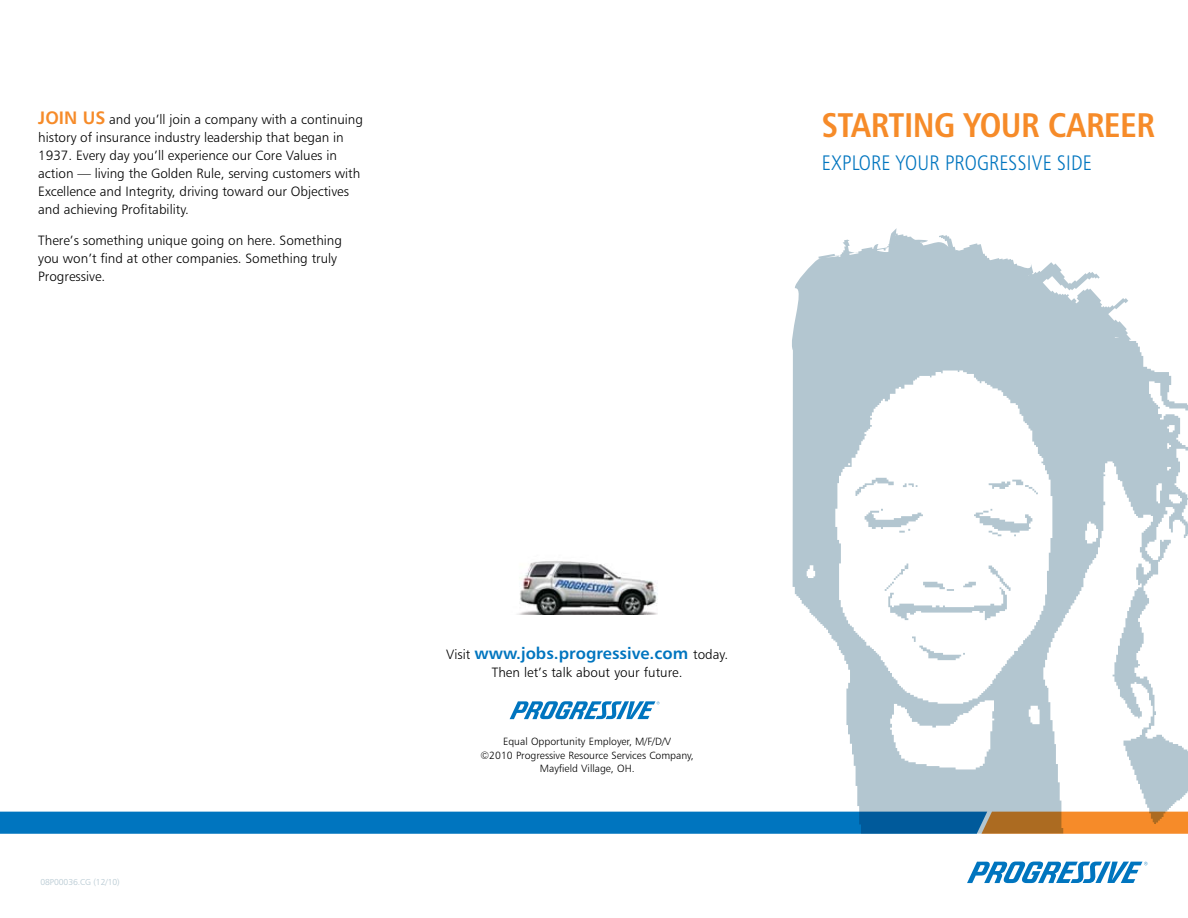
<style>
.page{position:relative;width:1188px;height:918px;background:#fff}
.page>*{position:absolute;margin:0;border:0;box-sizing:border-box;transform-origin:0 0}
.t1{font:34.2px "Humanist 777 BT Bold Condensed B";letter-spacing:-.015em;color:#f68b29}
.t2{font:21px "Humanist 777 BT Light Condensed B";letter-spacing:.01em;color:#0075bf}
.t3{font:16.5px "Humanist 777 BT Bold B";color:#0075bf}
.t4{font:13.5px/18px "Humanist 777 BT Light B";color:#000}
.t5{font:10.5px/13.5px "Humanist 777 BT Light B";color:#000;text-align:center}
.t6{font:8.7px "Humanist 777 BT Light B";letter-spacing:-.01em;color:#b3c6d0}
.s1{font-family:"Humanist 777 BT Bold B";font-size:18px;color:#f68b29}
.s2{font-family:"Humanist 777 BT Light B";font-size:13.5px;color:#000}
</style>
<div class="page">
<svg style="left:967px;top:862px;width:180px;height:21px"></svg>
<img style="left:517px;top:561px;width:141px;height:54px">
<svg style="left:510px;top:701px;width:150px;height:18px"></svg>
<div style="left:0;top:812px;width:790px;height:22px;background:#0075bf"></div>
<svg style="left:790px;top:228px;width:398px;height:606px"></svg>
<p class="t4" style="left:38px;top:110px;width:326px"><span class="s1">Join us</span> and you’ll join a company with a continuing history of insurance industry leadership that began in 1937. Every day you’ll experience our Core Values in action — living the Golden Rule, serving customers with Excellence and Integrity, driving toward our Objectives and achieving Profitability.</p>
<p class="t4" style="left:38px;top:231px;width:305px">There’s something unique going on here. Something you won’t find at other companies. Something truly<br>Progressive.</p>
<h1 class="t1" style="left:822px;top:103px;width:335px">STARTING YOUR CAREER</h1>
<h2 class="t2" style="left:822px;top:149px;width:272px">EXPLORE YOUR PROGRESSIVE SIDE</h2>
<p class="t6" style="left:40px;top:877px;width:81px">08P00036.CG (12/10)</p>
<p class="t3" style="left:446px;top:643px;width:283px"><span class="s2">Visit</span> www.jobs.progressive.com <span class="s2">today.</span></p>
<p class="t4" style="left:492px;top:664px;width:192px">Then let’s talk about your future.</p>
<p class="t5" style="left:481px;top:734px;width:215px">Equal Opportunity Employer, M/F/D/V<br>©2010 Progressive Resource Services Company,<br>Mayfield Village, OH.</p>
</div>
